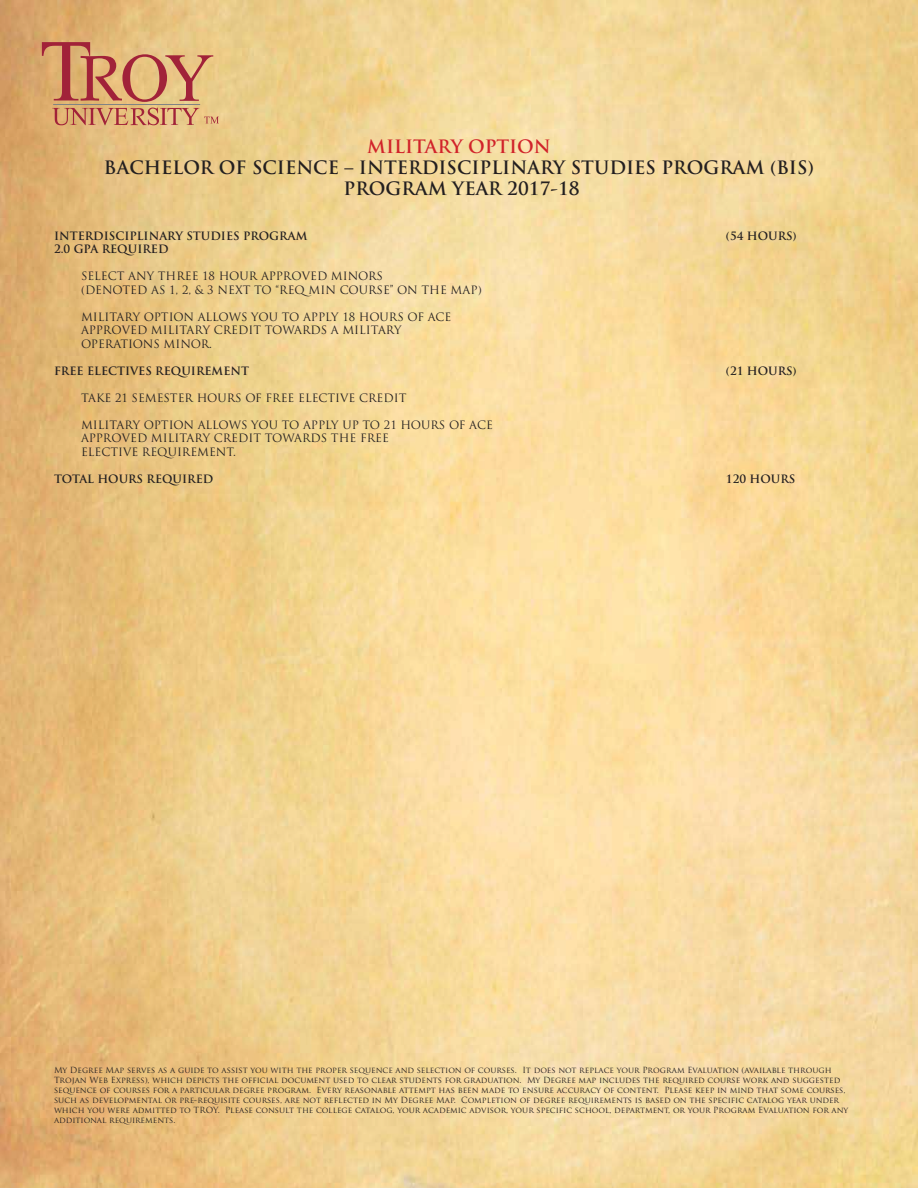
<style>
.page{position:relative;width:918px;height:1188px;background:#fff}
.page>*{position:absolute;margin:0;border:0;box-sizing:border-box;transform-origin:0 0}
.t1{font:700 18px/21px "Trajan Pro";color:#231f20;text-align:center}
.t2{font:700 18px "Trajan Pro";color:#d1232a}
.tabs{font:11.25px "Trajan Pro";color:#231f20}
.tabs-2{font:700 11.25px "Trajan Pro";color:#231f20}
.t3{font:8.25px/9.9px "Trajan Pro";color:#231f20}
</style>
<div class="page">
<img style="left:0;top:0;width:918px;height:1188px">
<hr style="left:53px;top:104px;width:147px;height:1px;background:#818385">
<svg style="left:52px;top:108px;width:167px;height:17px;background:#d4986d"></svg>
<svg style="left:42px;top:42px;width:171px;height:60px;background:#d4986c"></svg>
<h1 class="t2" style="left:367px;top:136px;width:185px">MILITARY OPTION</h1>
<h1 class="t1" style="left:104px;top:158px;width:712px">BACHELOR OF SCIENCE – INTERDISCIPLINARY STUDIES PROGRAM (BIS)<br>PROGRAM YEAR 2017-18</h1>
<p class="tabs-2" style="left:54px;top:228px;width:255px">INTERDISCIPLINARY STUDIES PROGRAM</p>
<p class="tabs-2" style="left:726px;top:228px;width:72px">(54 HOURS)</p>
<p class="tabs-2" style="left:54px;top:242px;width:116px">2.0 GPA REQUIRED</p>
<p class="tabs" style="left:81px;top:269px;width:303px">SELECT ANY THREE 18 HOUR APPROVED MINORS</p>
<p class="tabs" style="left:81px;top:282px;width:402px">(DENOTED AS 1, 2, &amp; 3 NEXT TO “REQMIN COURSE” ON THE MAP)</p>
<p class="tabs" style="left:81px;top:309px;width:372px">MILITARY OPTION ALLOWS YOU TO APPLY 18 HOURS OF ACE</p>
<p class="tabs" style="left:81px;top:323px;width:322px">APPROVED MILITARY CREDIT TOWARDS A MILITARY</p>
<p class="tabs" style="left:81px;top:336px;width:133px">OPERATIONS MINOR.</p>
<p class="tabs-2" style="left:54px;top:363px;width:197px">FREE ELECTIVES REQUIREMENT</p>
<p class="tabs-2" style="left:726px;top:363px;width:72px">(21 HOURS)</p>
<p class="tabs" style="left:81px;top:390px;width:327px">TAKE 21 SEMESTER HOURS OF FREE ELECTIVE CREDIT</p>
<p class="tabs" style="left:81px;top:417px;width:414px">MILITARY OPTION ALLOWS YOU TO APPLY UP TO 21 HOURS OF ACE</p>
<p class="tabs" style="left:81px;top:431px;width:309px">APPROVED MILITARY CREDIT TOWARDS THE FREE</p>
<p class="tabs" style="left:81px;top:444px;width:156px">ELECTIVE REQUIREMENT.</p>
<p class="tabs-2" style="left:54px;top:471px;width:161px">TOTAL HOURS REQUIRED</p>
<p class="tabs-2" style="left:726px;top:471px;width:71px">120 HOURS</p>
<p class="t3" style="left:54px;top:1065px;width:796px">My Degree Map serves as a guide to assist you with the proper sequence and selection of courses. It does not replace your Program Evaluation (available through Trojan Web Express), which depicts the official document used to clear students for graduation. My Degree map includes the required course work and suggested sequence of courses for a particular degree program. Every reasonable attempt has been made to ensure accuracy of content. Please keep in mind that some courses, such as developmental or pre-requisite courses, are not reflected in My Degree Map. Completion of degree requirements is based on the specific catalog year under which you were admitted to TROY. Please consult the college catalog, your academic advisor, your specific school, department, or your Program Evaluation for any additional requirements.</p>
</div>
